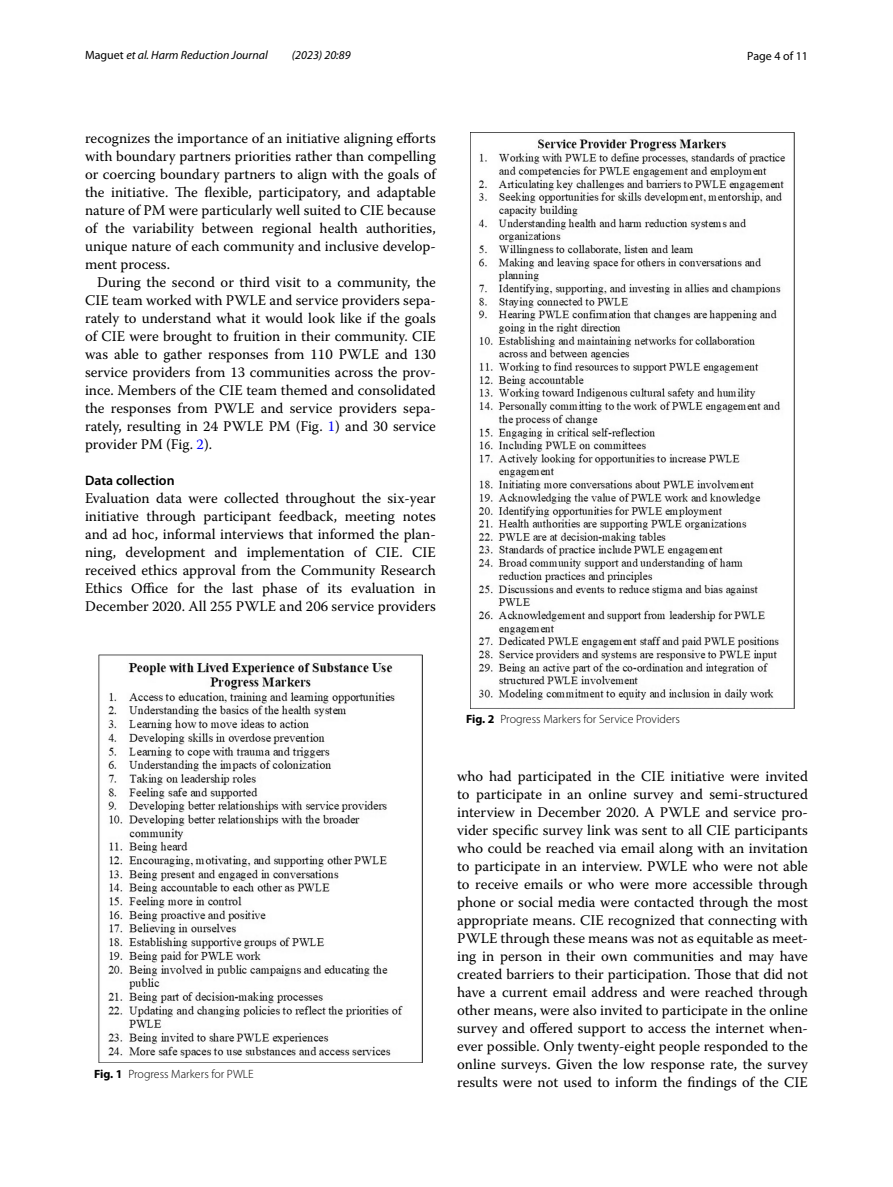
<style>
.page{position:relative;width:893px;height:1187px;background:#fff}
.page>*{position:absolute;margin:0;border:0;box-sizing:border-box;transform-origin:0 0}
.t1{font:14.7px/18px "Warnock Pro";color:#000;text-align:justify}
.t2{font:600 13.8px "Myriad Pro";color:#000}
.t3{font:300 12px "Myriad Pro";color:#000}
.t4{font:italic 12px "Myriad Pro";color:#000}
.t5{font:12px "Myriad Pro";color:#000}
.s1{font-style:normal}
.s2{color:#00f}
.s3{font-weight:700}
</style>
<div class="page">
<img style="left:99px;top:654px;width:323px;height:408px">
<img style="left:478px;top:133px;width:316px;height:575px">
<p class="t4" style="left:85px;top:48px;width:184px"><span class="s1">Maguet</span> et al. Harm Reduction Journal</p>
<p class="t4" style="left:292px;top:48px;width:60px">(2023) 20:89</p>
<p class="t5" style="left:747px;top:48px;width:62px">Page 4 of 11</p>
<p class="t1" style="left:85px;top:128px;width:352px">recognizes the importance of an initiative aligning efforts with boundary partners priorities rather than compelling or coercing boundary partners to align with the goals of the initiative. The flexible, participatory, and adaptable nature of PM were particularly well suited to CIE because of the variability between regional health authorities, unique nature of each community and inclusive develop&shy;ment process.</p>
<p class="t1" style="left:85px;top:272px;width:352px;text-indent:12px">During the second or third visit to a community, the CIE team worked with PWLE and service providers sepa&shy;rately to understand what it would look like if the goals of CIE were brought to fruition in their community. CIE was able to gather responses from 110 PWLE and 130 service providers from 13 communities across the prov&shy;ince. Members of the CIE team themed and consolidated the responses from PWLE and service providers sepa&shy;rately, resulting in 24 PWLE PM (Fig. <span class="s2">1</span>) and 30 service provider PM (Fig. <span class="s2">2</span>).</p>
<p class="t2" style="left:85px;top:471px;width:91px">Data collection</p>
<p class="t1" style="left:85px;top:488px;width:352px">Evaluation data were collected throughout the six-year initiative through participant feedback, meeting notes and ad hoc, informal interviews that informed the plan&shy;ning, development and implementation of CIE. CIE received ethics approval from the Community Research Ethics Office for the last phase of its evaluation in December 2020. All 255 PWLE and 206 service providers</p>
<p class="t3" style="left:94px;top:1067px;width:161px"><span class="s3">Fig. 1</span> Progress Markers for PWLE</p>
<p class="t3" style="left:466px;top:712px;width:215px"><span class="s3">Fig. 2</span> Progress Markers for Service Providers</p>
<p class="t1" style="left:457px;top:766px;width:352px">who had participated in the CIE initiative were invited to participate in an online survey and semi-structured interview in December 2020. A PWLE and service pro&shy;vider specific survey link was sent to all CIE participants who could be reached via email along with an invitation to participate in an interview. PWLE who were not able to receive emails or who were more accessible through phone or social media were contacted through the most appropriate means. CIE recognized that connecting with PWLE through these means was not as equitable as meet&shy;ing in person in their own communities and may have created barriers to their participation. Those that did not have a current email address and were reached through other means, were also invited to participate in the online survey and offered support to access the internet when&shy;ever possible. Only twenty-eight people responded to the online surveys. Given the low response rate, the survey results were not used to inform the findings of the CIE</p>
</div>
